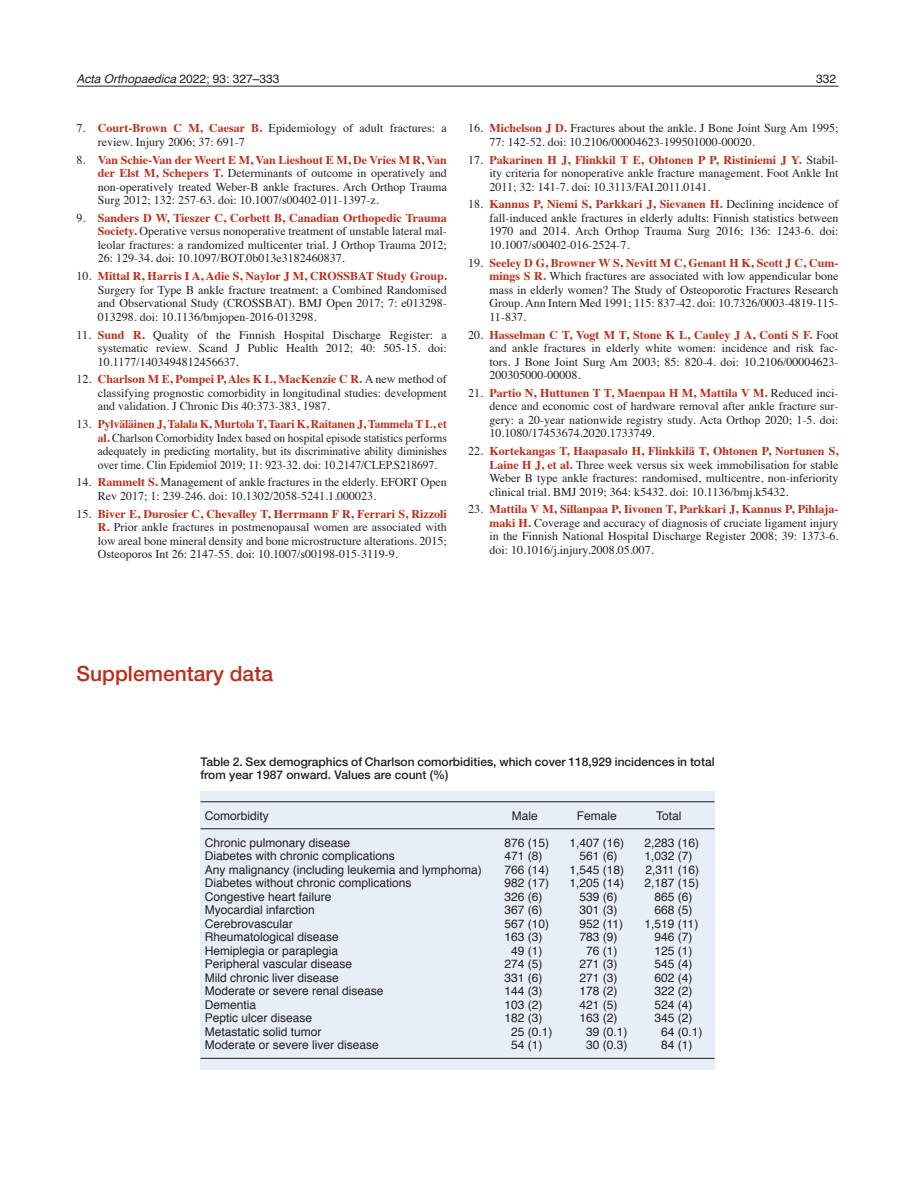
<style>
.page{position:relative;width:915px;height:1191px;background:#fff}
.page>*{position:absolute;margin:0;border:0;box-sizing:border-box;transform-origin:0 0}
.t1{font:500 21px "Helvetica Neue LTW1 G";color:#bc2e18}
.t2{font:12px/13.5px "Times";color:#231f20;text-align:justify}
.t3{font:12px "Helvetica";color:#231f20}
.t4{font:500 12px/13.5px "Helvetica Neue LTW1 G";color:#231f20}
.t5{font:italic 12px "Helvetica";color:#231f20}
.s1{font-style:normal}
.s2{font-weight:700;color:#bc2e18}
</style>
<div class="page">
<hr style="left:77px;top:86px;width:761px;height:1px;background:#231f20">
<div style="left:200px;top:791px;width:514px;height:278px;background:#e8eef8"></div>
<hr style="left:200px;top:801px;width:514px;height:1px;background:#231f20">
<hr style="left:200px;top:828px;width:514px;height:1px;background:#231f20">
<hr style="left:200px;top:1058px;width:514px;height:1px;background:#231f20">
<p class="t5" style="left:77px;top:70px;width:204px">Acta Orthopaedica <span class="s1">2022; 93: 327–333</span></p>
<p class="t3" style="left:816px;top:70px;width:22px">332</p>
<p class="t2" style="left:98px;top:120px;width:350px;text-indent:-21px">7. <span class="s2">Court-Brown C M, Caesar B.</span> Epidemiology of adult fractures: a review. Injury 2006; 37: 691-7</p>
<p class="t2" style="left:98px;top:152px;width:350px;text-indent:-21px">8. <span class="s2">Van Schie-Van der Weert E M, Van Lieshout E M, De Vries M R, Van der Elst M, Schepers T.</span> Determinants of outcome in operatively and non-operatively treated Weber-B ankle fractures. Arch Orthop Trauma Surg 2012; 132: 257-63. doi: 10.1007/s00402-011-1397-z.</p>
<p class="t2" style="left:98px;top:210px;width:350px;text-indent:-21px">9. <span class="s2">Sanders D W, Tieszer C, Corbett B, Canadian Orthopedic Trauma Society.</span> Operative versus nonoperative treatment of unstable lateral mal&shy;leolar fractures: a randomized multicenter trial. J Orthop Trauma 2012; 26: 129-34. doi: 10.1097/BOT.0b013e3182460837.</p>
<p class="t2" style="left:98px;top:268px;width:350px;text-indent:-21px">10. <span class="s2">Mittal R, Harris I A, Adie S, Naylor J M, CROSSBAT Study Group.<br></span>Surgery for Type B ankle fracture treatment: a Combined Randomised and Observational Study (CROSSBAT). BMJ Open 2017; 7: e013298- 013298. doi: 10.1136/bmjopen-2016-013298.</p>
<p class="t2" style="left:98px;top:327px;width:350px;text-indent:-21px">11. <span class="s2">Sund R.</span> Quality of the Finnish Hospital Discharge Register: a systematic review. Scand J Public Health 2012; 40: 505-15. doi:<br>10.1177/1403494812456637.</p>
<p class="t2" style="left:98px;top:371px;width:350px;text-indent:-21px">12. <span class="s2">Charlson M E, Pompei P, Ales K L, MacKenzie C R.</span> A new method of classifying prognostic comorbidity in longitudinal studies: development and validation. J Chronic Dis 40:373-383, 1987.</p>
<p class="t2" style="left:98px;top:416px;width:350px;text-indent:-21px">13. <span class="s2">Pylväläinen J, Talala K, Murtola T, Taari K, Raitanen J, Tammela T L, et al.</span> Charlson Comorbidity Index based on hospital episode statistics performs adequately in predicting mortality, but its discriminative ability diminishes over time. Clin Epidemiol 2019; 11: 923-32. doi: 10.2147/CLEP.S218697.</p>
<p class="t2" style="left:98px;top:474px;width:350px;text-indent:-21px">14. <span class="s2">Rammelt S.</span> Management of ankle fractures in the elderly. EFORT Open<br>Rev 2017; 1: 239-246. doi: 10.1302/2058-5241.1.000023.</p>
<p class="t2" style="left:98px;top:506px;width:350px;text-indent:-21px">15. <span class="s2">Biver E, Durosier C, Chevalley T, Herrmann F R, Ferrari S, Rizzoli R.</span> Prior ankle fractures in postmenopausal women are associated with low areal bone mineral density and bone microstructure alterations. 2015; Osteoporos Int 26: 2147-55. doi: 10.1007/s00198-015-3119-9.</p>
<p class="t2" style="left:489px;top:120px;width:350px;text-indent:-21px">16. <span class="s2">Michelson J D.</span> Fractures about the ankle. J Bone Joint Surg Am 1995;<br>77: 142-52. doi: 10.2106/00004623-199501000-00020.</p>
<p class="t2" style="left:489px;top:152px;width:350px;text-indent:-21px">17. <span class="s2">Pakarinen H J, Flinkkil T E, Ohtonen P P, Ristiniemi J Y.</span> Stabil&shy;ity criteria for nonoperative ankle fracture management. Foot Ankle Int 2011; 32: 141-7. doi: 10.3113/FAI.2011.0141.</p>
<p class="t2" style="left:489px;top:197px;width:350px;text-indent:-21px">18. <span class="s2">Kannus P, Niemi S, Parkkari J, Sievanen H.</span> Declining incidence of fall-induced ankle fractures in elderly adults: Finnish statistics between 1970 and 2014. Arch Orthop Trauma Surg 2016; 136: 1243-6. doi:<br>10.1007/s00402-016-2524-7.</p>
<p class="t2" style="left:489px;top:255px;width:350px;text-indent:-21px">19. <span class="s2">Seeley D G, Browner W S, Nevitt M C, Genant H K, Scott J C, Cum&shy;mings S R.</span> Which fractures are associated with low appendicular bone mass in elderly women? The Study of Osteoporotic Fractures Research Group. Ann Intern Med 1991; 115: 837-42. doi: 10.7326/0003-4819-115- 11-837.</p>
<p class="t2" style="left:489px;top:327px;width:350px;text-indent:-21px">20. <span class="s2">Hasselman C T, Vogt M T, Stone K L, Cauley J A, Conti S F.</span> Foot and ankle fractures in elderly white women: incidence and risk fac&shy;tors. J Bone Joint Surg Am 2003; 85: 820-4. doi: 10.2106/00004623- 200305000-00008.</p>
<p class="t2" style="left:489px;top:385px;width:350px;text-indent:-21px">21. <span class="s2">Partio N, Huttunen T T, Maenpaa H M, Mattila V M.</span> Reduced inci&shy;dence and economic cost of hardware removal after ankle fracture sur&shy;gery: a 20-year nationwide registry study. Acta Orthop 2020; 1-5. doi:<br>10.1080/17453674.2020.1733749.</p>
<p class="t2" style="left:489px;top:443px;width:350px;text-indent:-21px">22. <span class="s2">Kortekangas T, Haapasalo H, Flinkkilä T, Ohtonen P, Nortunen S, Laine H J, et al.</span> Three week versus six week immobilisation for stable Weber B type ankle fractures: randomised, multicentre, non-inferiority clinical trial. BMJ 2019; 364: k5432. doi: 10.1136/bmj.k5432.</p>
<p class="t2" style="left:489px;top:501px;width:350px;text-indent:-21px">23. <span class="s2">Mattila V M, Sillanpaa P, Iivonen T, Parkkari J, Kannus P, Pihlaja&shy;maki H.</span> Coverage and accuracy of diagnosis of cruciate ligament injury in the Finnish National Hospital Discharge Register 2008; 39: 1373-6. doi: 10.1016/j.injury.2008.05.007.</p>
<h1 class="t1" style="left:77px;top:661px;width:198px">Supplementary data</h1>
<p class="t4" style="left:200px;top:754px;width:515px">Table 2. Sex demographics of Charlson comorbidities, which cover 118,929 incidences in total from year 1987 onward. Values are count (%)</p>
<p class="t3" style="left:205px;top:806px;width:66px">Comorbidity</p>
<p class="t3" style="left:511px;top:806px;width:28px">Male</p>
<p class="t3" style="left:576px;top:806px;width:42px">Female</p>
<p class="t3" style="left:656px;top:806px;width:27px">Total</p>
<p class="t3" style="left:205px;top:833px;width:147px">Chronic pulmonary disease</p>
<p class="t3" style="left:504px;top:833px;width:46px">876 (15)</p>
<p class="t3" style="left:569px;top:833px;width:56px">1,407 (16)</p>
<p class="t3" style="left:644px;top:833px;width:56px">2,283 (16)</p>
<p class="t3" style="left:205px;top:846px;width:192px">Diabetes with chronic complications</p>
<p class="t3" style="left:504px;top:846px;width:40px">471 (8)</p>
<p class="t3" style="left:579px;top:846px;width:40px">561 (6)</p>
<p class="t3" style="left:644px;top:846px;width:50px">1,032 (7)</p>
<p class="t3" style="left:205px;top:860px;width:278px">Any malignancy (including leukemia and lymphoma)</p>
<p class="t3" style="left:504px;top:860px;width:46px">766 (14)</p>
<p class="t3" style="left:569px;top:860px;width:56px">1,545 (18)</p>
<p class="t3" style="left:645px;top:860px;width:55px">2,311 (16)</p>
<p class="t3" style="left:205px;top:873px;width:208px">Diabetes without chronic complications</p>
<p class="t3" style="left:504px;top:873px;width:46px">982 (17)</p>
<p class="t3" style="left:569px;top:873px;width:56px">1,205 (14)</p>
<p class="t3" style="left:644px;top:873px;width:56px">2,187 (15)</p>
<p class="t3" style="left:205px;top:887px;width:128px">Congestive heart failure</p>
<p class="t3" style="left:504px;top:887px;width:40px">326 (6)</p>
<p class="t3" style="left:579px;top:887px;width:40px">539 (6)</p>
<p class="t3" style="left:654px;top:887px;width:40px">865 (6)</p>
<p class="t3" style="left:205px;top:900px;width:112px">Myocardial infarction</p>
<p class="t3" style="left:504px;top:900px;width:40px">367 (6)</p>
<p class="t3" style="left:579px;top:900px;width:40px">301 (3)</p>
<p class="t3" style="left:654px;top:900px;width:40px">668 (5)</p>
<p class="t3" style="left:205px;top:914px;width:90px">Cerebrovascular</p>
<p class="t3" style="left:504px;top:914px;width:46px">567 (10)</p>
<p class="t3" style="left:579px;top:914px;width:45px">952 (11)</p>
<p class="t3" style="left:644px;top:914px;width:55px">1,519 (11)</p>
<p class="t3" style="left:205px;top:927px;width:136px">Rheumatological disease</p>
<p class="t3" style="left:504px;top:927px;width:40px">163 (3)</p>
<p class="t3" style="left:579px;top:927px;width:40px">783 (9)</p>
<p class="t3" style="left:654px;top:927px;width:40px">946 (7)</p>
<p class="t3" style="left:205px;top:941px;width:135px">Hemiplegia or paraplegia</p>
<p class="t3" style="left:511px;top:941px;width:33px">49 (1)</p>
<p class="t3" style="left:586px;top:941px;width:33px">76 (1)</p>
<p class="t3" style="left:654px;top:941px;width:40px">125 (1)</p>
<p class="t3" style="left:205px;top:954px;width:149px">Peripheral vascular disease</p>
<p class="t3" style="left:504px;top:954px;width:40px">274 (5)</p>
<p class="t3" style="left:579px;top:954px;width:40px">271 (3)</p>
<p class="t3" style="left:654px;top:954px;width:40px">545 (4)</p>
<p class="t3" style="left:205px;top:968px;width:136px">Mild chronic liver disease</p>
<p class="t3" style="left:504px;top:968px;width:40px">331 (6)</p>
<p class="t3" style="left:579px;top:968px;width:40px">271 (3)</p>
<p class="t3" style="left:654px;top:968px;width:40px">602 (4)</p>
<p class="t3" style="left:205px;top:981px;width:180px">Moderate or severe renal disease</p>
<p class="t3" style="left:504px;top:981px;width:40px">144 (3)</p>
<p class="t3" style="left:579px;top:981px;width:40px">178 (2)</p>
<p class="t3" style="left:654px;top:981px;width:40px">322 (2)</p>
<p class="t3" style="left:205px;top:995px;width:53px">Dementia</p>
<p class="t3" style="left:504px;top:995px;width:40px">103 (2)</p>
<p class="t3" style="left:579px;top:995px;width:40px">421 (5)</p>
<p class="t3" style="left:654px;top:995px;width:40px">524 (4)</p>
<p class="t3" style="left:205px;top:1008px;width:109px">Peptic ulcer disease</p>
<p class="t3" style="left:504px;top:1008px;width:40px">182 (3)</p>
<p class="t3" style="left:579px;top:1008px;width:40px">163 (2)</p>
<p class="t3" style="left:654px;top:1008px;width:40px">345 (2)</p>
<p class="t3" style="left:205px;top:1022px;width:118px">Metastatic solid tumor</p>
<p class="t3" style="left:511px;top:1022px;width:43px">25 (0.1)</p>
<p class="t3" style="left:586px;top:1022px;width:43px">39 (0.1)</p>
<p class="t3" style="left:661px;top:1022px;width:43px">64 (0.1)</p>
<p class="t3" style="left:205px;top:1035px;width:176px">Moderate or severe liver disease</p>
<p class="t3" style="left:511px;top:1035px;width:33px">54 (1)</p>
<p class="t3" style="left:586px;top:1035px;width:43px">30 (0.3)</p>
<p class="t3" style="left:661px;top:1035px;width:33px">84 (1)</p>
</div>
